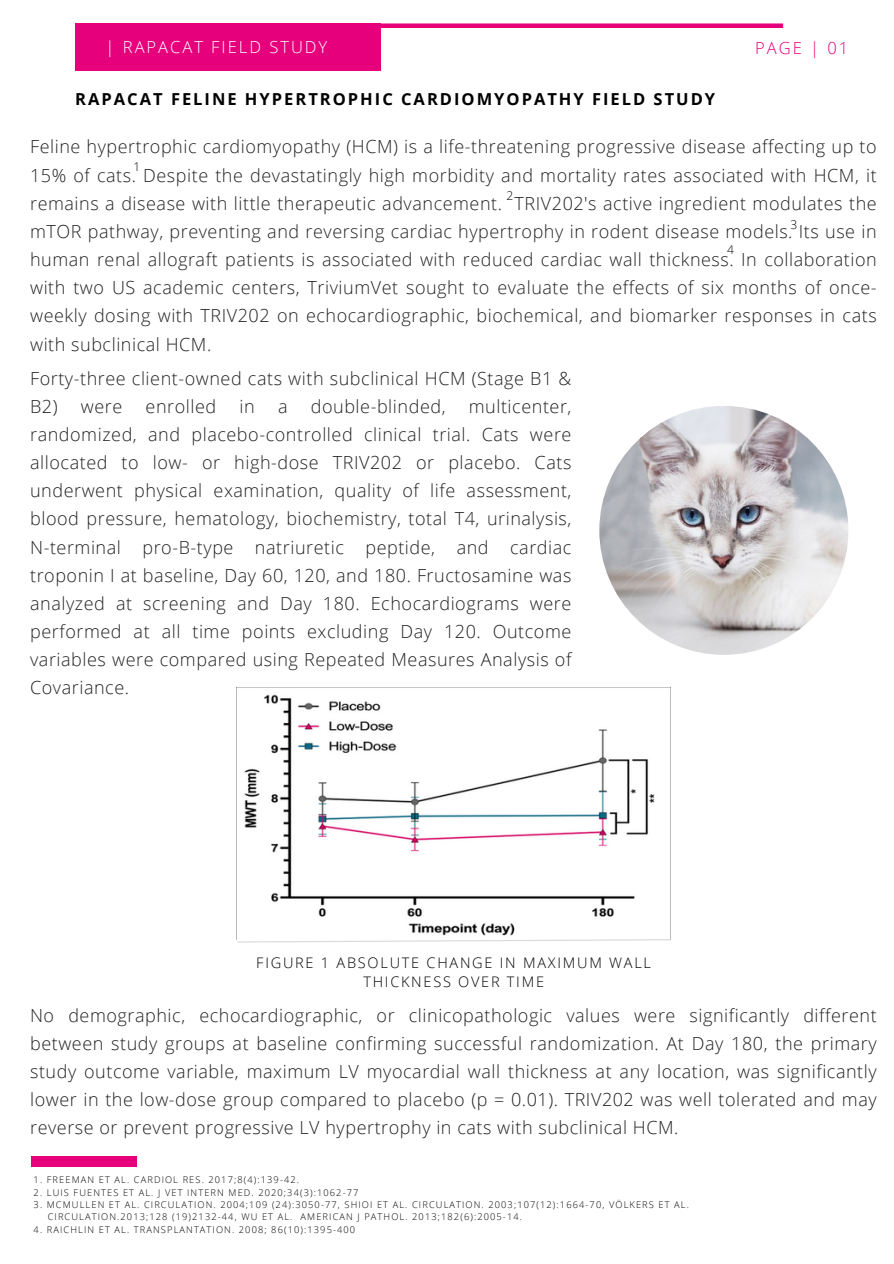
<style>
.page{position:relative;width:894px;height:1264px;background:#fff}
.page>*{position:absolute;margin:0;border:0;box-sizing:border-box;transform-origin:0 0}
.t1{font:300 18px/28.2px "Open Sans";letter-spacing:.03em;color:#222;text-align:justify}
.t2{font:700 16.5px "Open Sans";letter-spacing:.12em;color:#000}
.t3{font:300 16.5px "Open Sans";letter-spacing:.12em;color:#fff}
.t4{font:300 16.5px "Open Sans";letter-spacing:.12em;color:#e6007c}
.t5{font:300 14.55px/19.4px "Open Sans";letter-spacing:.12em;color:#000;text-align:center}
.t6{font:300 12px "Open Sans";color:#000}
.t7{font:300 9.3px "Open Sans";letter-spacing:.12em;color:#000}
</style>
<div class="page">
<div style="left:75px;top:23px;width:305px;height:48px;background:#e6007c"></div>
<div style="left:31px;top:1156px;width:106px;height:10px;background:#e6007c"></div>
<img style="left:237px;top:687px;width:433px;height:249px">
<img style="left:599px;top:406px;width:249px;height:249px;border-radius:50%">
<svg style="left:236px;top:938px;width:435px;height:5px"></svg>
<div style="left:368px;top:23px;width:414px;height:5px;background:#e6007c"></div>
<p class="t3" style="left:106px;top:35px;width:223px">| RAPACAT FIELD STUDY</p>
<p class="t4" style="left:755px;top:36px;width:94px">PAGE | 01</p>
<p class="t2" style="left:75px;top:87px;width:641px">RAPACAT FELINE HYPERTROPHIC CARDIOMYOPATHY FIELD STUDY</p>
<p class="t1" style="left:30px;top:132px;width:847px">Feline hypertrophic cardiomyopathy (HCM) is a life-threatening progressive disease affecting up to 15% of cats. Despite the devastatingly high morbidity and mortality rates associated with HCM, it remains a disease with little therapeutic advancement. TRIV202's active ingredient modulates the mTOR pathway, preventing and reversing cardiac hypertrophy in rodent disease models. Its use in human renal allograft patients is associated with reduced cardiac wall thickness. In collaboration with two US academic centers, TriviumVet sought to evaluate the effects of six months of once&shy;weekly dosing with TRIV202 on echocardiographic, biochemical, and biomarker responses in cats with subclinical HCM.</p>
<p class="t1" style="left:30px;top:363px;width:542px">Forty-three client-owned cats with subclinical HCM (Stage B1 &amp;<br>B2) were</p>
<p class="t6" style="left:133px;top:158px;width:8px">1</p>
<p class="t6" style="left:506px;top:187px;width:8px">2</p>
<p class="t6" style="left:790px;top:216px;width:8px">3</p>
<p class="t6" style="left:727px;top:241px;width:8px">4</p>
<p class="t1" style="left:30px;top:391px;width:542px;text-indent:438px">multicenter, randomized, and placebo-controlled clinical trial. Cats were allocated to low- or high-dose TRIV202 or placebo. Cats underwent physical examination, quality of life assessment, blood pressure, hematology, biochemistry, total T4, urinalysis, N-terminal pro-B-type natriuretic peptide, and cardiac troponin I at baseline, Day 60, 120, and 180. Fructosamine was analyzed at screening and Day 180. Echocardiograms were performed at all time points excluding Day 120. Outcome variables were compared using Repeated Measures Analysis of Covariance.</p>
<p class="t1" style="left:146px;top:391px;width:72px">enrolled</p>
<p class="t1" style="left:239px;top:391px;width:17px">in</p>
<p class="t1" style="left:278px;top:391px;width:11px">a</p>
<p class="t1" style="left:311px;top:391px;width:136px">double-blinded,</p>
<p class="t5" style="left:256px;top:952px;width:396px">FIGURE 1 ABSOLUTE CHANGE IN MAXIMUM WALL<br>THICKNESS OVER TIME</p>
<p class="t1" style="left:30px;top:1000px;width:847px">No demographic, echocardiographic, or clinicopathologic values were significantly different between study groups at baseline confirming successful randomization. At Day 180, the primary study outcome variable, maximum LV myocardial wall thickness at any location, was significantly lower in the low-dose group compared to placebo (p = 0.01). TRIV202 was well tolerated and may reverse or prevent progressive LV hypertrophy in cats with subclinical HCM.</p>
<p class="t7" style="left:34px;top:1173px;width:267px">1. FREEMAN ET AL. CARDIOL RES. 2017;8(4):139-42.</p>
<p class="t7" style="left:34px;top:1185px;width:326px">2. LUIS FUENTES ET AL. J VET INTERN MED. 2020;34(3):1062-77</p>
<p class="t7" style="left:34px;top:1198px;width:656px">3. MCMULLEN ET AL. CIRCULATION. 2004;109 (24):3050-77, SHIOI ET AL. CIRCULATION. 2003;107(12):1664-70, VÖLKERS ET AL.</p>
<p class="t7" style="left:48px;top:1210px;width:475px">CIRCULATION.2013;128 (19)2132-44, WU ET AL. AMERICAN J PATHOL. 2013;182(6):2005-14.</p>
<p class="t7" style="left:34px;top:1222px;width:323px">4. RAICHLIN ET AL. TRANSPLANTATION. 2008; 86(10):1395-400</p>
</div>
